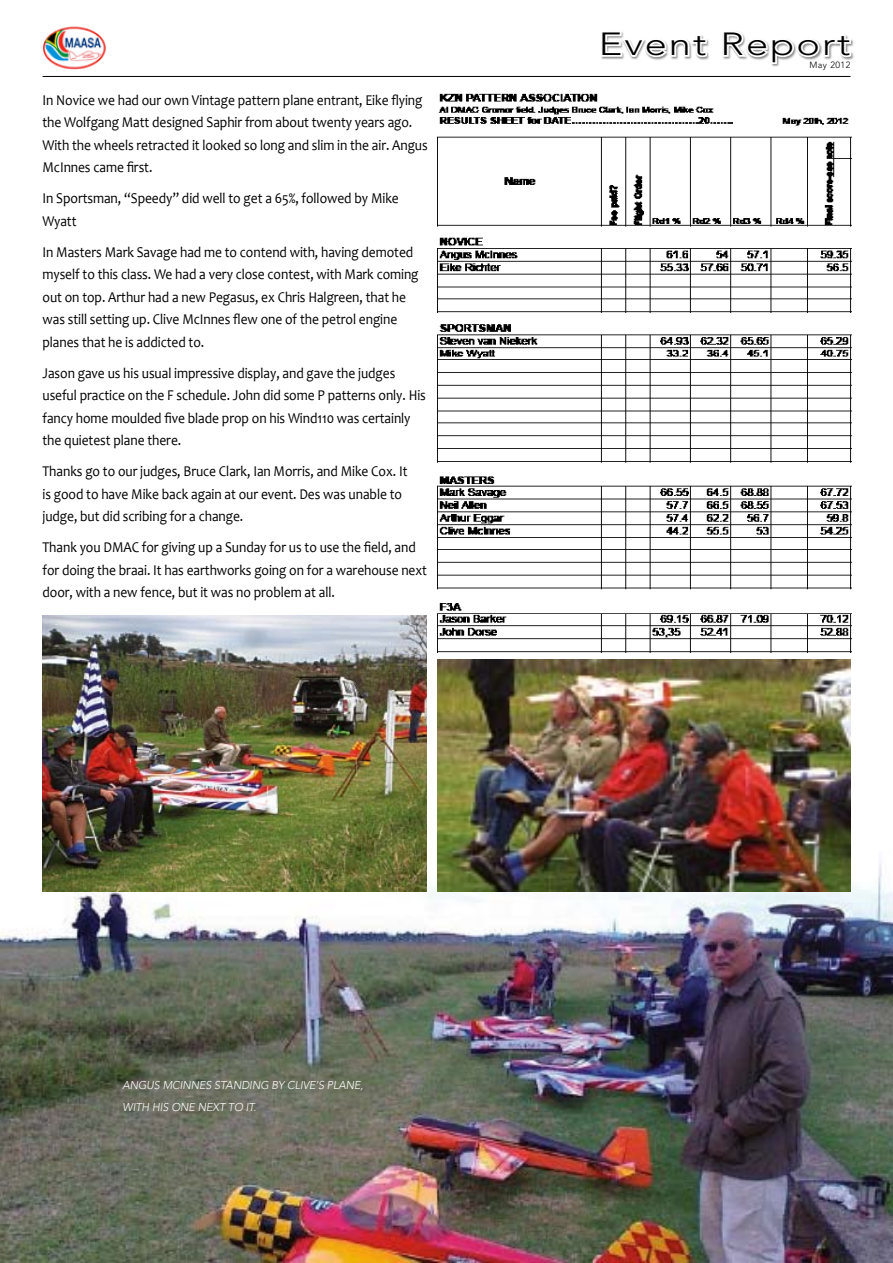
<style>
.page{position:relative;width:893px;height:1263px;background:#fff}
.page>*{position:absolute;margin:0;border:0;box-sizing:border-box;transform-origin:0 0}
.t1{font:300 31.8px "Avenir";letter-spacing:.05em;color:#000;scale:1.25 1}
.t2{font:15px/22.5px "Candara";letter-spacing:-.005em;color:#000;scale:.9 1}
.t3{font:italic 300 11.25px/22.5px "Avenir";letter-spacing:-.005em;color:#fff;scale:.96 1}
.t4{font:300 9px "Avenir";letter-spacing:.05em;color:#000}
</style>
<div class="page">
<img style="left:0;top:722px;width:893px;height:541px">
<svg style="left:601px;top:32px;width:108px;height:28px"></svg>
<svg style="left:723px;top:32px;width:130px;height:34px"></svg>
<img style="left:43px;top:26px;width:63px;height:44px">
<hr style="left:43px;top:76px;width:807px;height:1px;background:#000">
<img style="left:438px;top:94px;width:413px;height:559px">
<img style="left:438px;top:659px;width:412px;height:232px">
<img style="left:43px;top:616px;width:384px;height:276px">
<p class="t2" style="left:43px;top:89px;width:430px">In Novice we had our own Vintage pattern plane entrant, Eike flying the Wolfgang Matt designed Saphir from about twenty years ago.<br>With the wheels retracted it looked so long and slim in the air. Angus McInnes came first.</p>
<p class="t2" style="left:43px;top:187px;width:397px">In Sportsman, “Speedy” did well to get a 65%, followed by Mike<br>Wyatt</p>
<p class="t2" style="left:43px;top:241px;width:419px">In Masters Mark Savage had me to contend with, having demoted myself to this class. We had a very close contest, with Mark coming out on top. Arthur had a new Pegasus, ex Chris Halgreen, that he was still setting up. Clive McInnes flew one of the petrol engine planes that he is addicted to.</p>
<p class="t2" style="left:43px;top:362px;width:428px">Jason gave us his usual impressive display, and gave the judges useful practice on the F schedule. John did some P patterns only. His fancy home moulded five blade prop on his Wind110 was certainly the quietest plane there.</p>
<p class="t2" style="left:43px;top:460px;width:407px">Thanks go to our judges, Bruce Clark, Ian Morris, and Mike Cox. It is good to have Mike back again at our event. Des was unable to judge, but did scribing for a change.</p>
<p class="t2" style="left:43px;top:536px;width:429px">Thank you DMAC for giving up a Sunday for us to use the field, and for doing the braai. It has earthworks going on for a warehouse next door, with a new fence, but it was no problem at all.</p>
<h1 class="t1" style="left:599px;top:25px;width:203px">Event Report</h1>
<p class="t4" style="left:809px;top:60px;width:43px">May 2012</p>
<p class="t3" style="left:123px;top:1073px;width:252px">ANGUS MCINNES STANDING BY CLIVE’S PLANE,<br>WITH HIS ONE NEXT TO IT.</p>
</div>
